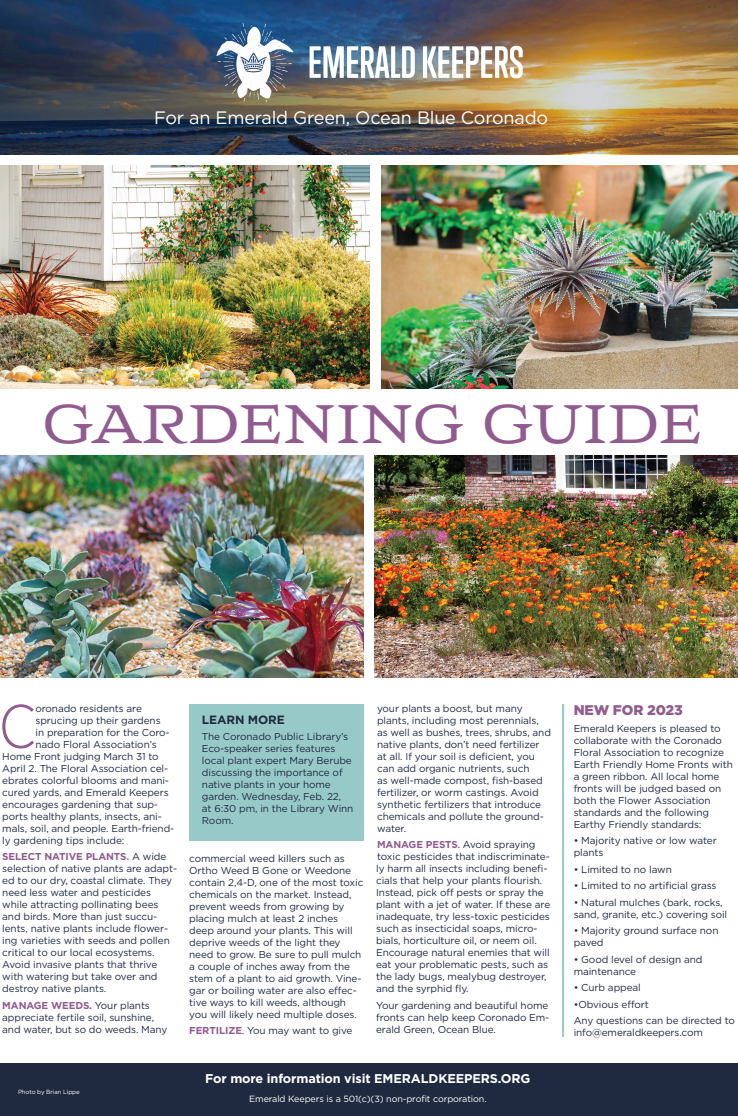
<style>
.page{position:relative;width:738px;height:1116px;background:#fff}
.page>*{position:absolute;margin:0;border:0;box-sizing:border-box;transform-origin:0 0}
.t1{font:300 61.4px "Gotham Narrow";color:#905b8e}
.t2{font:54px "Aviano Wedge No Bo";letter-spacing:-.02em;color:#905b8e;scale:.8 1}
.t3{font:18px "Gotham";letter-spacing:-.01em;color:#fff}
.t4{font:900 14px "Gotham";letter-spacing:-.01em;color:#905b8e}
.t5{font:700 12.7px "Gotham";letter-spacing:-.01em;color:#fff}
.t6{font:700 12px "Gotham";letter-spacing:-.01em;color:#1f2a40}
.t7{font:10px/12px "Gotham";letter-spacing:-.01em;color:#1f2a40}
.t8{font:9px "Gotham";letter-spacing:-.01em;color:#fff}
.t9{font:6px "Gotham";letter-spacing:-.01em;color:#fff}
.s1{font-weight:700;color:#905b8e}
.s2{font-weight:700;color:#9768ac}
</style>
<div class="page">
<div style="left:189px;top:704px;width:175px;height:136px;background:#98c9c9"></div>
<div style="left:0;top:1063px;width:738px;height:53px;background:#1f2a40"></div>
<img style="left:0;top:0;width:738px;height:154px">
<img style="left:211px;top:17px;width:322px;height:91px">
<img style="left:0;top:166px;width:369px;height:222px">
<img style="left:0;top:455px;width:364px;height:222px">
<img style="left:382px;top:166px;width:356px;height:222px">
<img style="left:374px;top:455px;width:364px;height:222px">
<hr style="left:562px;top:704px;width:2px;height:333px;background:#98c9c9">
<p class="t3" style="left:154px;top:106px;width:396px">For an Emerald Green, Ocean Blue Coronado</p>
<p class="t2" style="left:42px;top:391px;width:828px">GARDENING GUIDE</p>
<p class="t1" style="left:-2px;top:689px;width:39px">C</p>
<p class="t7" style="left:36px;top:702px;width:108px">oronado residents are</p>
<p class="t7" style="left:36px;top:714px;width:127px">sprucing up their gardens</p>
<p class="t7" style="left:36px;top:726px;width:136px">in preparation for the Coro-</p>
<p class="t7" style="left:36px;top:738px;width:123px">nado Floral Association’s</p>
<p class="t7" style="left:2px;top:750px;width:158px">Home Front judging March 31 to</p>
<p class="t7" style="left:2px;top:762px;width:167px">April 2. The Floral Association cel-</p>
<p class="t7" style="left:2px;top:774px;width:168px">ebrates colorful blooms and mani-</p>
<p class="t7" style="left:2px;top:786px;width:168px">cured yards, and Emerald Keepers</p>
<p class="t7" style="left:2px;top:798px;width:157px">encourages gardening that sup-</p>
<p class="t7" style="left:2px;top:810px;width:161px">ports healthy plants, insects, ani-</p>
<p class="t7" style="left:2px;top:822px;width:174px">mals, soil, and people. Earth-friend-</p>
<p class="t7" style="left:2px;top:834px;width:124px">ly gardening tips include:</p>
<p class="t7" style="left:2px;top:851px;width:176px"><span class="s1">SELECT NATIVE PLANTS</span><span class="s2">.</span> A wide selection of native plants are adapt&shy;ed to our dry, coastal climate. They need less water and pesticides while attracting pollinating bees and birds. More than just succu&shy;lents, native plants include flower&shy;ing varieties with seeds and pollen critical to our local ecosystems.<br>Avoid invasive plants that thrive with watering but take over and destroy native plants.</p>
<p class="t7" style="left:2px;top:999px;width:167px"><span class="s1">MANAGE WEEDS.</span> Your plants appreciate fertile soil, sunshine, and water, but so do weeds. Many</p>
<p class="t6" style="left:202px;top:711px;width:84px">LEARN MORE</p>
<p class="t7" style="left:202px;top:730px;width:153px">The Coronado Public Library’s<br>Eco-speaker series features local plant expert Mary Berube discussing the importance of native plants in your home garden. Wednesday, Feb. 22, at 6:30 pm, in the Library Winn<br>Room.</p>
<p class="t7" style="left:189px;top:852px;width:176px">commercial weed killers such as<br>Ortho Weed B Gone or Weedone contain 2,4-D, one of the most toxic chemicals on the market. Instead, prevent weeds from growing by placing mulch at least 2 inches deep around your plants. This will deprive weeds of the light they need to grow. Be sure to pull mulch a couple of inches away from the stem of a plant to aid growth. Vine&shy;gar or boiling water are also effec&shy;tive ways to kill weeds, although you will likely need multiple doses.</p>
<p class="t7" style="left:189px;top:1024px;width:165px"><span class="s1">FERTILIZE</span>. You may want to give</p>
<p class="t7" style="left:377px;top:702px;width:175px">your plants a boost, but many plants, including most perennials, as well as bushes, trees, shrubs, and native plants, don’t need fertilizer at all. If your soil is deficient, you can add organic nutrients, such<br>as well-made compost, fish-based fertilizer, or worm castings. Avoid synthetic fertilizers that introduce chemicals and pollute the ground&shy;water.</p>
<p class="t7" style="left:376px;top:839px;width:176px"><span class="s1">MANAGE PESTS</span>. Avoid spraying toxic pesticides that indiscriminate&shy;ly harm all insects including benefi&shy;cials that help your plants flourish.<br>Instead, pick off pests or spray the plant with a jet of water. If these are inadequate, try less-toxic pesticides such as insecticidal soaps, micro&shy;bials, horticulture oil, or neem oil.<br>Encourage natural enemies that will eat your problematic pests, such as the lady bugs, mealybug destroyer, and the syrphid fly.</p>
<p class="t7" style="left:376px;top:999px;width:175px;text-align:justify">Your gardening and beautiful home fronts can help keep Coronado Em&shy;erald Green, Ocean Blue.</p>
<p class="t9" style="left:18px;top:1088px;width:63px">Photo by Brian Lippe</p>
<p class="t5" style="left:205px;top:1070px;width:327px">For more information visit EMERALDKEEPERS.ORG</p>
<p class="t8" style="left:249px;top:1093px;width:239px">Emerald Keepers is a 501(c)(3) non-profit corporation.</p>
<p class="t4" style="left:574px;top:700px;width:111px">NEW FOR 2023</p>
<p class="t7" style="left:574px;top:722px;width:161px">Emerald Keepers is pleased to collaborate with the Coronado<br>Floral Association to recognize<br>Earth Friendly Home Fronts with a green ribbon. All local home fronts will be judged based on both the Flower Association standards and the following<br>Earthy Friendly standards:</p>
<p class="t7" style="left:574px;top:834px;width:145px">• Majority native or low water plants</p>
<p class="t7" style="left:574px;top:863px;width:100px">• Limited to no lawn</p>
<p class="t7" style="left:574px;top:879px;width:144px">• Limited to no artificial grass</p>
<p class="t7" style="left:574px;top:896px;width:155px">• Natural mulches (bark, rocks, sand, granite, etc.) covering soil</p>
<p class="t7" style="left:574px;top:924px;width:146px">• Majority ground surface non paved</p>
<p class="t7" style="left:574px;top:953px;width:130px">• Good level of design and maintenance</p>
<p class="t7" style="left:574px;top:981px;width:69px">• Curb appeal</p>
<p class="t7" style="left:574px;top:998px;width:77px">•Obvious effort</p>
<p class="t7" style="left:574px;top:1014px;width:163px">Any questions can be directed to info@emeraldkeepers.com</p>
</div>
